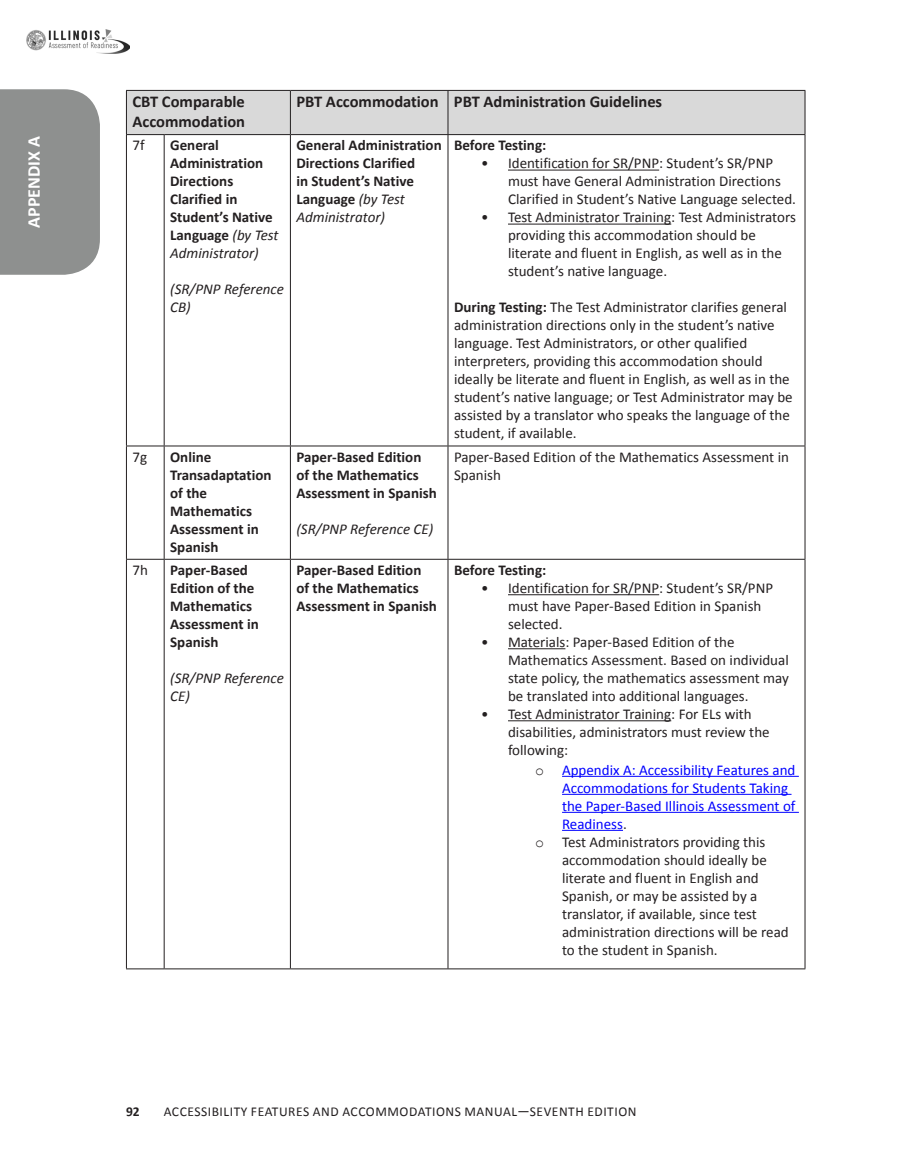
<style>
.page{position:relative;width:905px;height:1175px;background:#fff}
.page>*{position:absolute;margin:0;border:0;box-sizing:border-box;transform-origin:0 0}
.t1{font:700 18px "Calibri";color:#fff}
.t2{font:700 16.5px/19.8px "Calibri";color:#231f20}
.t3{font:15px/18px "Calibri";color:#231f20}
.t4{font:700 15px/18px "Calibri";color:#231f20}
.t5{font:15px "Calibri";color:#00f}
.t6{font:italic 15px/18px "Calibri";color:#231f20}
.t7{font:13.5px "Calibri";letter-spacing:.04em;color:#231f20}
.t8{font:700 13.5px "Calibri";color:#231f20}
.s1{font-weight:400;font-style:italic}
.s2{font-weight:700}
.s3{font-family:"Courier New";color:#231f20}
.s4{color:#231f20}
.s5{font-family:"Courier New"}
</style>
<div class="page">
<div style="left:0;top:89px;width:100px;height:186px;background:#8e908f"></div>
<img style="left:27px;top:29px;width:102px;height:25px">
<div style="left:127px;top:91px;width:677px;height:43px;background:#d9d9d9"></div>
<hr style="left:126px;top:91px;width:1px;height:43px;background:#231f20">
<hr style="left:126px;top:90px;width:38px;height:1px;background:#231f20">
<hr style="left:164px;top:90px;width:126px;height:1px;background:#231f20">
<hr style="left:126px;top:134px;width:38px;height:1px;background:#231f20">
<hr style="left:290px;top:90px;width:158px;height:1px;background:#231f20">
<hr style="left:448px;top:90px;width:357px;height:1px;background:#231f20">
<hr style="left:290px;top:91px;width:1px;height:43px;background:#231f20">
<hr style="left:447px;top:91px;width:1px;height:43px;background:#231f20">
<hr style="left:804px;top:91px;width:1px;height:43px;background:#231f20">
<hr style="left:164px;top:134px;width:126px;height:1px;background:#231f20">
<hr style="left:290px;top:134px;width:158px;height:1px;background:#231f20">
<hr style="left:448px;top:134px;width:357px;height:1px;background:#231f20">
<hr style="left:126px;top:445px;width:38px;height:1px;background:#231f20">
<hr style="left:164px;top:445px;width:126px;height:1px;background:#231f20">
<hr style="left:290px;top:445px;width:158px;height:1px;background:#231f20">
<hr style="left:448px;top:445px;width:357px;height:1px;background:#231f20">
<hr style="left:126px;top:559px;width:38px;height:1px;background:#231f20">
<hr style="left:164px;top:559px;width:126px;height:1px;background:#231f20">
<hr style="left:290px;top:559px;width:158px;height:1px;background:#231f20">
<hr style="left:448px;top:559px;width:357px;height:1px;background:#231f20">
<hr style="left:126px;top:968px;width:38px;height:1px;background:#231f20">
<hr style="left:164px;top:968px;width:126px;height:1px;background:#231f20">
<hr style="left:290px;top:968px;width:158px;height:1px;background:#231f20">
<hr style="left:448px;top:968px;width:357px;height:1px;background:#231f20">
<hr style="left:126px;top:135px;width:1px;height:310px;background:#231f20">
<hr style="left:126px;top:446px;width:1px;height:113px;background:#231f20">
<hr style="left:126px;top:559px;width:1px;height:409px;background:#231f20">
<hr style="left:164px;top:135px;width:1px;height:310px;background:#231f20">
<hr style="left:290px;top:135px;width:1px;height:310px;background:#231f20">
<hr style="left:447px;top:135px;width:1px;height:310px;background:#231f20">
<hr style="left:804px;top:135px;width:1px;height:310px;background:#231f20">
<hr style="left:164px;top:446px;width:1px;height:113px;background:#231f20">
<hr style="left:290px;top:446px;width:1px;height:113px;background:#231f20">
<hr style="left:447px;top:446px;width:1px;height:113px;background:#231f20">
<hr style="left:804px;top:446px;width:1px;height:113px;background:#231f20">
<hr style="left:164px;top:559px;width:1px;height:409px;background:#231f20">
<hr style="left:290px;top:559px;width:1px;height:409px;background:#231f20">
<hr style="left:447px;top:559px;width:1px;height:409px;background:#231f20">
<hr style="left:804px;top:559px;width:1px;height:409px;background:#231f20">
<hr style="left:508px;top:170px;width:151px;height:1px;background:#231f20">
<hr style="left:508px;top:224px;width:163px;height:1px;background:#231f20">
<hr style="left:508px;top:594px;width:151px;height:1px;background:#231f20">
<hr style="left:508px;top:648px;width:57px;height:1px;background:#231f20">
<hr style="left:508px;top:720px;width:163px;height:1px;background:#231f20">
<hr style="left:562px;top:776px;width:236px;height:1px;background:#00f">
<hr style="left:562px;top:794px;width:229px;height:1px;background:#00f">
<hr style="left:562px;top:812px;width:236px;height:1px;background:#00f">
<hr style="left:562px;top:830px;width:61px;height:1px;background:#00f">
<p class="t1" style="left:21px;top:228px;width:93px;rotate:-90deg">APPENDIX A</p>
<p class="t2" style="left:132px;top:91px;width:114px">CBT Comparable<br>Accommodation</p>
<p class="t2" style="left:296px;top:91px;width:367px">PBT Accommodation PBT Administration Guidelines</p>
<p class="t3" style="left:132px;top:136px;width:14px">7f</p>
<p class="t4" style="left:170px;top:136px;width:110px">General<br>Administration<br>Directions<br>Clarified in<br>Student’s Native<br>Language <span class="s1">(by Test<br>Administrator)</span></p>
<p class="t6" style="left:170px;top:280px;width:115px">(SR/PNP Reference<br>CB)</p>
<p class="t4" style="left:296px;top:136px;width:147px">General Administration<br>Directions Clarified<br>in Student’s Native<br>Language <span class="s1">(by Test<br>Administrator)</span></p>
<p class="t4" style="left:454px;top:136px;width:94px">Before Testing:</p>
<p class="t3" style="left:508px;top:154px;width:289px;text-indent:-27px">• Identification for SR/PNP: Student’s SR/PNP must have General Administration Directions<br>Clarified in Student’s Native Language selected.</p>
<p class="t3" style="left:508px;top:208px;width:289px;text-indent:-27px">• Test Administrator Training: Test Administrators providing this accommodation should be literate and fluent in English, as well as in the student’s native language.</p>
<p class="t3" style="left:454px;top:298px;width:340px"><span class="s2">During Testing:</span> The Test Administrator clarifies general administration directions only in the student’s native language. Test Administrators, or other qualified interpreters, providing this accommodation should ideally be literate and fluent in English, as well as in the student’s native language; or Test Administrator may be assisted by a translator who speaks the language of the student, if available.</p>
<p class="t3" style="left:132px;top:447px;width:16px">7g</p>
<p class="t4" style="left:170px;top:447px;width:103px">Online<br>Transadaptation of the<br>Mathematics<br>Assessment in<br>Spanish</p>
<p class="t4" style="left:296px;top:447px;width:142px">Paper-Based Edition of the Mathematics<br>Assessment in Spanish</p>
<p class="t6" style="left:296px;top:519px;width:138px">(SR/PNP Reference CE)</p>
<p class="t3" style="left:454px;top:447px;width:336px">Paper-Based Edition of the Mathematics Assessment in<br>Spanish</p>
<p class="t3" style="left:132px;top:560px;width:17px">7h</p>
<p class="t4" style="left:170px;top:560px;width:90px">Paper-Based<br>Edition of the<br>Mathematics<br>Assessment in<br>Spanish</p>
<p class="t6" style="left:170px;top:668px;width:115px">(SR/PNP Reference<br>CE)</p>
<p class="t4" style="left:296px;top:560px;width:142px">Paper-Based Edition of the Mathematics<br>Assessment in Spanish</p>
<p class="t4" style="left:454px;top:560px;width:94px">Before Testing:</p>
<p class="t3" style="left:508px;top:578px;width:266px;text-indent:-27px">• Identification for SR/PNP: Student’s SR/PNP must have Paper-Based Edition in Spanish selected.</p>
<p class="t3" style="left:508px;top:632px;width:282px;text-indent:-27px">• Materials: Paper-Based Edition of the Mathematics Assessment. Based on individual state policy, the mathematics assessment may be translated into additional languages.</p>
<p class="t3" style="left:508px;top:704px;width:263px;text-indent:-27px">• Test Administrator Training: For ELs with disabilities, administrators must review the following:</p>
<p class="t5" style="left:535px;top:759px;width:262px"><span class="s3">o</span> Appendix A: Accessibility Features and</p>
<p class="t5" style="left:562px;top:777px;width:227px">Accommodations for Students Taking</p>
<p class="t5" style="left:562px;top:795px;width:235px">the Paper-Based Illinois Assessment of</p>
<p class="t5" style="left:562px;top:813px;width:66px">Readiness<span class="s4">.</span></p>
<p class="t3" style="left:535px;top:832px;width:232px"><span class="s5">o</span> Test Administrators providing this</p>
<p class="t3" style="left:562px;top:850px;width:206px">accommodation should ideally be</p>
<p class="t3" style="left:562px;top:868px;width:198px">literate and fluent in English and</p>
<p class="t3" style="left:562px;top:886px;width:197px">Spanish, or may be assisted by a</p>
<p class="t3" style="left:562px;top:904px;width:196px">translator, if available, since test</p>
<p class="t3" style="left:562px;top:922px;width:228px">administration directions will be read</p>
<p class="t3" style="left:562px;top:940px;width:157px">to the student in Spanish.</p>
<p class="t8" style="left:126px;top:1102px;width:15px">92</p>
<p class="t7" style="left:164px;top:1102px;width:474px">ACCESSIBILITY FEATURES AND ACCOMMODATIONS MANUAL—SEVENTH EDITION</p>
</div>
